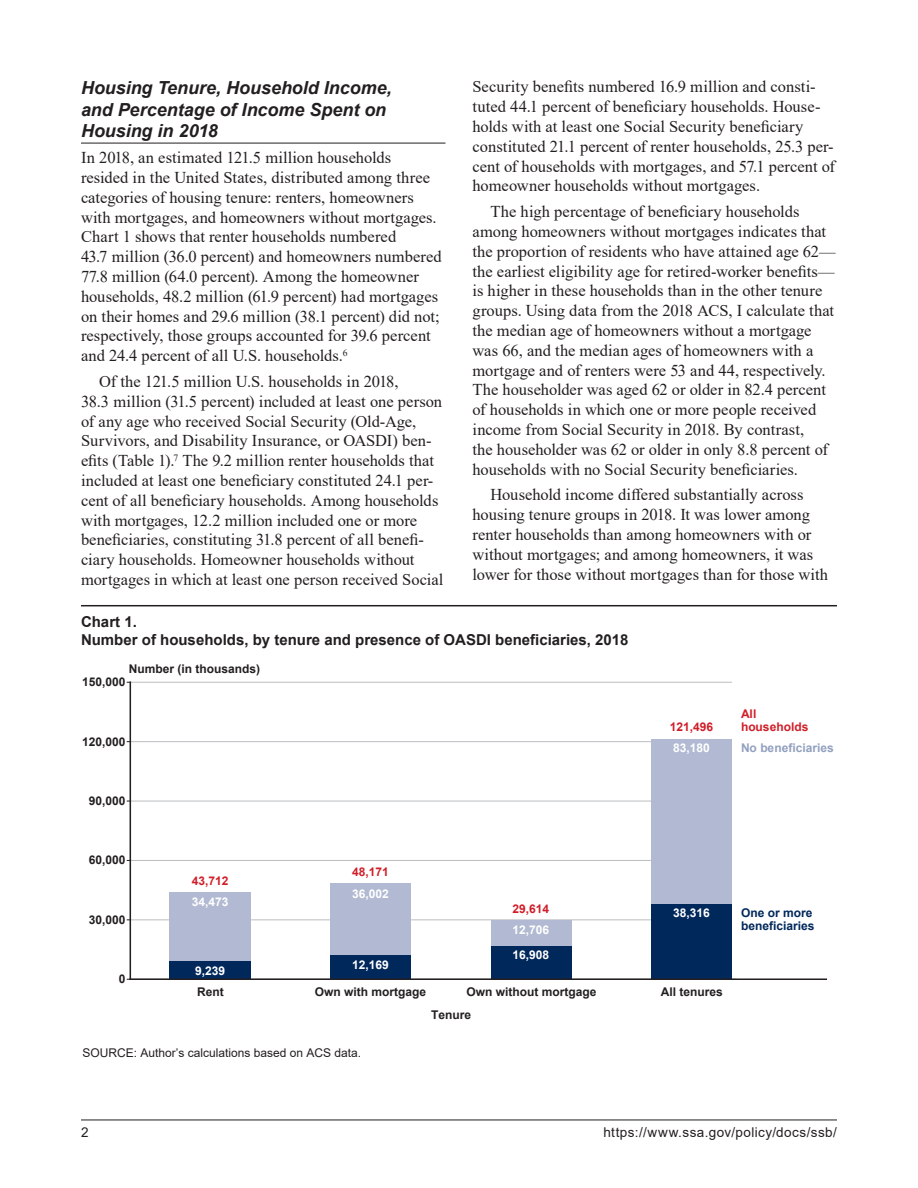
<style>
.page{position:relative;width:918px;height:1188px;background:#fff}
.page>*{position:absolute;margin:0;border:0;box-sizing:border-box;transform-origin:0 0}
._1_-_Heading1{font:italic 700 18px/21.6px "Arial";letter-spacing:-.005em;color:#231f20}
._5_-_Para{font:16.5px/19.8px "Times New Roman";color:#231f20}
._6_-_ParaFirst{font:16.5px/19.8px "Times New Roman";color:#231f20}
.t1{font:700 15px/18px "Arial";color:#231f20}
.t2{font:13.5px "Arial";letter-spacing:.035em;color:#231f20}
.t3{font:700 12px "Arial";color:#231f20}
.t4{font:700 12px "Arial";color:#fff}
.t5{font:12px "Arial";color:#231f20}
.t6{font:700 12px/13.5px "Arial";color:#d01e29}
.t7{font:700 12px/13.5px "Arial";color:#00285b}
.t8{font:700 12px "Arial";color:#92a1c0}
</style>
<div class="page">
<hr style="left:81px;top:1120px;width:756px;height:1px;background:#231f20">
<hr style="left:81px;top:143px;width:365px;height:1px;background:#231f20">
<hr style="left:81px;top:605px;width:756px;height:1px;background:#231f20">
<hr style="left:130px;top:741px;width:523px;height:1px;background:#bcbdc0">
<hr style="left:130px;top:801px;width:531px;height:1px;background:#bcbdc0">
<hr style="left:130px;top:860px;width:531px;height:1px;background:#bcbdc0">
<hr style="left:130px;top:919px;width:531px;height:1px;background:#bcbdc0">
<hr style="left:130px;top:682px;width:602px;height:1px;background:#bcbdc0">
<div style="left:170px;top:961px;width:81px;height:18px;background:#00285b"></div>
<div style="left:170px;top:892px;width:81px;height:69px;background:#b1bad2"></div>
<div style="left:330px;top:955px;width:81px;height:24px;background:#00285b"></div>
<div style="left:330px;top:884px;width:81px;height:71px;background:#b1bad2"></div>
<div style="left:491px;top:946px;width:81px;height:33px;background:#00285b"></div>
<div style="left:491px;top:921px;width:81px;height:25px;background:#b1bad2"></div>
<div style="left:651px;top:903px;width:81px;height:76px;background:#00285b"></div>
<div style="left:651px;top:739px;width:81px;height:164px;background:#b1bad2"></div>
<hr style="left:130px;top:979px;width:697px;height:1px;background:#231f20">
<hr style="left:130px;top:682px;width:1px;height:298px;background:#231f20">
<p class="_1_-_Heading1" style="left:81px;top:78px;width:312px">Housing Tenure, Household Income, and Percentage of Income Spent on<br>Housing in 2018</p>
<p class="_6_-_ParaFirst" style="left:81px;top:147px;width:362px">In 2018, an estimated 121.5 million households resided in the United States, distributed among three categories of housing tenure: renters, homeowners with mortgages, and homeowners without mortgages.<br>Chart 1 shows that renter households numbered<br>43.7 million (36.0 percent) and homeowners numbered 77.8 million (64.0 percent). Among the homeowner households, 48.2 million (61.9 percent) had mortgages on their homes and 29.6 million (38.1 percent) did not; respectively, those groups accounted for 39.6 percent and 24.4 percent of all U.S. households.<sup>6</sup></p>
<p class="_5_-_Para" style="left:81px;top:371px;width:364px;text-indent:18px">Of the 121.5 million U.S. households in 2018,<br>38.3 million (31.5 percent) included at least one person of any age who received Social Security (Old-Age, Survivors, and Disability Insurance, or OASDI) ben&shy;efits (Table 1).<sup>7</sup> The 9.2 million renter households that included at least one beneficiary constituted 24.1 per&shy;cent of all beneficiary households. Among households with mortgages, 12.2 million included one or more beneficiaries, constituting 31.8 percent of all benefi&shy;ciary households. Homeowner households without mortgages in which at least one person received Social</p>
<p class="_5_-_Para" style="left:472px;top:76px;width:364px">Security benefits numbered 16.9 million and consti&shy;tuted 44.1 percent of beneficiary households. House&shy;holds with at least one Social Security beneficiary constituted 21.1 percent of renter households, 25.3 per&shy;cent of households with mortgages, and 57.1 percent of homeowner households without mortgages.</p>
<p class="_5_-_Para" style="left:472px;top:201px;width:365px;text-indent:18px">The high percentage of beneficiary households among homeowners without mortgages indicates that the proportion of residents who have attained age 62— the earliest eligibility age for retired-worker benefits— is higher in these households than in the other tenure groups. Using data from the 2018 ACS, I calculate that the median age of homeowners without a mortgage was 66, and the median ages of homeowners with a mortgage and of renters were 53 and 44, respectively.<br>The householder was aged 62 or older in 82.4 percent of households in which one or more people received income from Social Security in 2018. By contrast,<br>the householder was 62 or older in only 8.8 percent of households with no Social Security beneficiaries.</p>
<p class="_5_-_Para" style="left:472px;top:484px;width:357px;text-indent:18px">Household income differed substantially across housing tenure groups in 2018. It was lower among renter households than among homeowners with or without mortgages; and among homeowners, it was lower for those without mortgages than for those with</p>
<p class="t1" style="left:81px;top:613px;width:549px">Chart 1.<br>Number of households, by tenure and presence of OASDI beneficiaries, 2018</p>
<p class="t3" style="left:129px;top:660px;width:133px">Number (in thousands)</p>
<p class="t3" style="left:82px;top:674px;width:45px">150,000</p>
<p class="t3" style="left:82px;top:733px;width:45px">120,000</p>
<p class="t3" style="left:89px;top:792px;width:38px">90,000</p>
<p class="t6" style="left:670px;top:720px;width:45px">121,496</p>
<p class="t4" style="left:673px;top:739px;width:38px">83,180</p>
<p class="t6" style="left:741px;top:707px;width:69px">All households</p>
<p class="t8" style="left:741px;top:739px;width:94px">No beneficiaries</p>
<p class="t3" style="left:89px;top:852px;width:38px">60,000</p>
<p class="t3" style="left:89px;top:911px;width:38px">30,000</p>
<p class="t3" style="left:119px;top:971px;width:8px">0</p>
<p class="t6" style="left:192px;top:874px;width:38px">43,712</p>
<p class="t4" style="left:192px;top:893px;width:38px">34,473</p>
<p class="t4" style="left:195px;top:962px;width:32px">9,239</p>
<p class="t6" style="left:352px;top:865px;width:38px">48,171</p>
<p class="t4" style="left:352px;top:885px;width:38px">36,002</p>
<p class="t4" style="left:352px;top:956px;width:38px">12,169</p>
<p class="t6" style="left:513px;top:902px;width:38px">29,614</p>
<p class="t4" style="left:673px;top:904px;width:38px">38,316</p>
<p class="t4" style="left:513px;top:922px;width:38px">12,706</p>
<p class="t4" style="left:513px;top:947px;width:38px">16,908</p>
<p class="t3" style="left:197px;top:983px;width:28px">Rent</p>
<p class="t3" style="left:315px;top:983px;width:113px">Own with mortgage</p>
<p class="t3" style="left:466px;top:983px;width:132px">Own without mortgage</p>
<p class="t3" style="left:661px;top:983px;width:64px">All tenures</p>
<p class="t3" style="left:431px;top:1007px;width:42px">Tenure</p>
<p class="t5" style="left:82px;top:1044px;width:280px">SOURCE: Author’s calculations based on ACS data.</p>
<p class="t7" style="left:741px;top:906px;width:75px">One or more beneficiaries</p>
<p class="t2" style="left:81px;top:1123px;width:9px">2</p>
<p class="t2" style="left:603px;top:1123px;width:235px">https://www.ssa.gov/policy/docs/ssb/</p>
</div>
